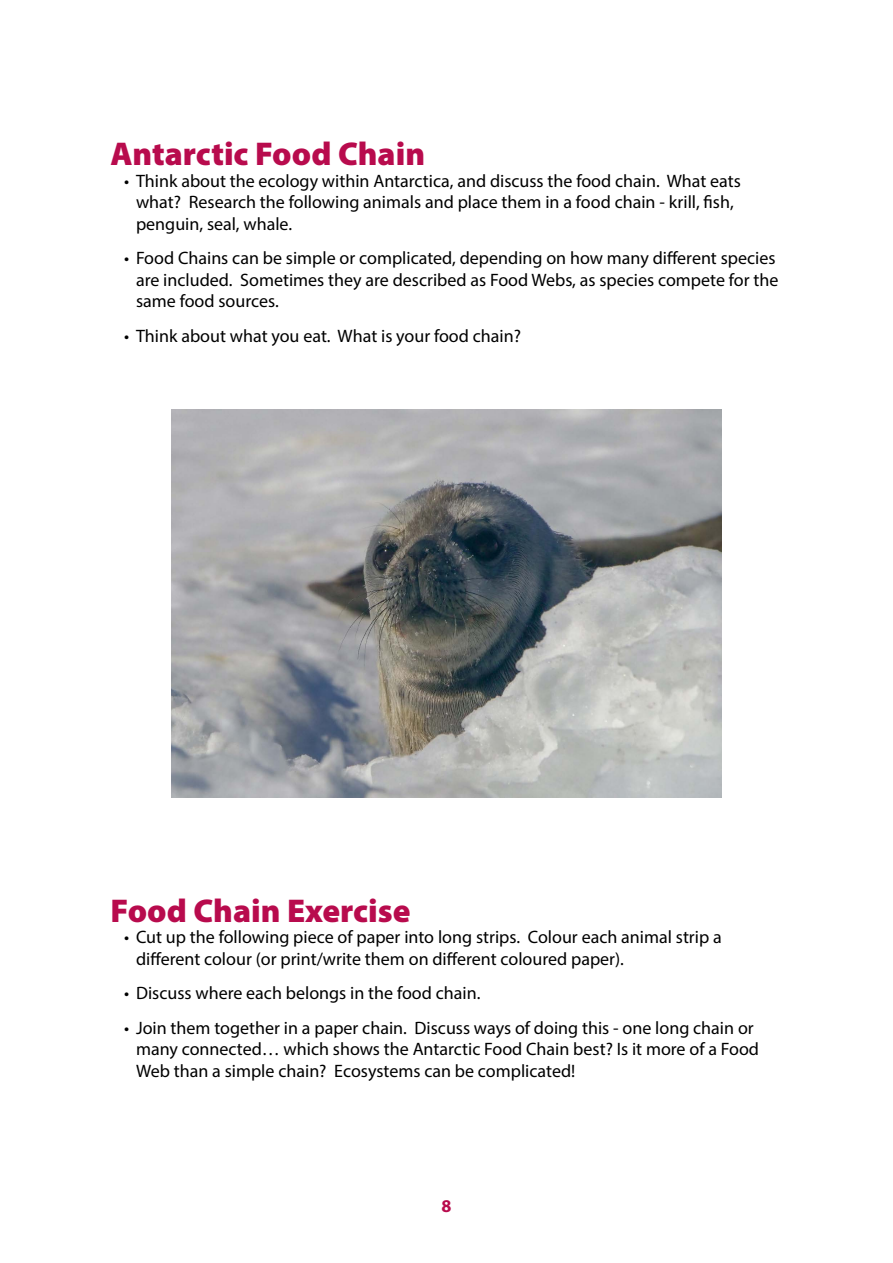
<style>
.page{position:relative;width:893px;height:1263px;background:#fff}
.page>*{position:absolute;margin:0;border:0;box-sizing:border-box;transform-origin:0 0}
.t1{font:900 33px "Myriad Pro";color:#b80b4d}
.t2{font:18px/21.6px "Myriad Pro";color:#000}
.t3{font:700 18px "Myriad Pro";color:#b80b4d}
</style>
<div class="page">
<img style="left:172px;top:410px;width:549px;height:387px">
<h1 class="t1" style="left:111px;top:132px;width:316px">Antarctic Food Chain</h1>
<p class="t2" style="left:136px;top:170px;width:606px;text-indent:-12px">• Think about the ecology within Antarctica, and discuss the food chain. What eats what? Research the following animals and place them in a food chain - krill, fish, penguin, seal, whale.</p>
<p class="t2" style="left:136px;top:247px;width:644px;text-indent:-12px">• Food Chains can be simple or complicated, depending on how many different species are included. Sometimes they are described as Food Webs, as species compete for the same food sources.</p>
<p class="t2" style="left:124px;top:325px;width:398px">• Think about what you eat. What is your food chain?</p>
<h1 class="t1" style="left:111px;top:888px;width:301px">Food Chain Exercise</h1>
<p class="t2" style="left:136px;top:926px;width:587px;text-indent:-12px">• Cut up the following piece of paper into long strips. Colour each animal strip a different colour (or print/write them on different coloured paper).</p>
<p class="t2" style="left:124px;top:982px;width:358px">• Discuss where each belongs in the food chain.</p>
<p class="t2" style="left:136px;top:1016px;width:624px;text-indent:-12px">• Join them together in a paper chain. Discuss ways of doing this - one long chain or many connected… which shows the Antarctic Food Chain best? Is it more of a Food<br>Web than a simple chain? Ecosystems can be complicated!</p>
<p class="t3" style="left:441px;top:1194px;width:11px">8</p>
</div>
